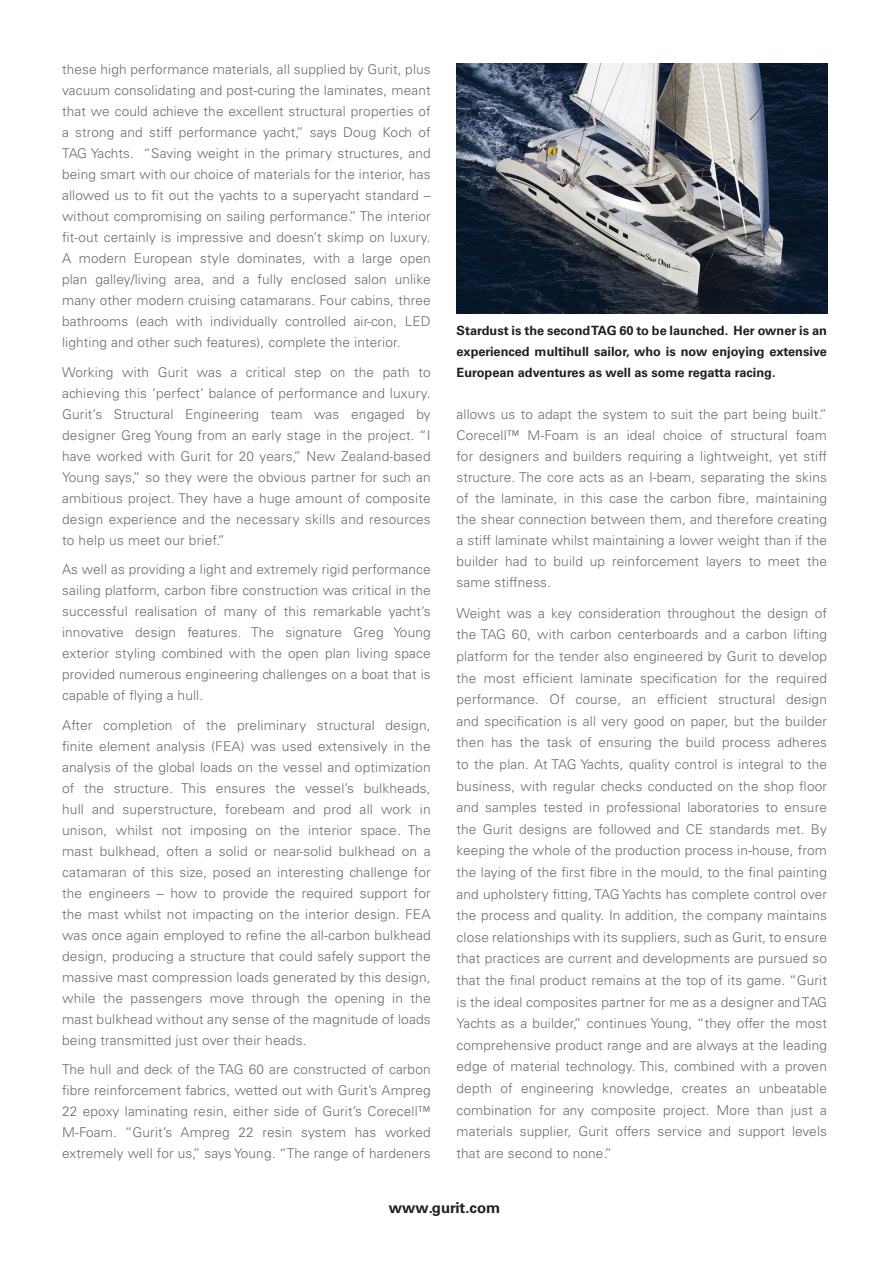
<style>
.page{position:relative;width:893px;height:1263px;background:#fff}
.page>*{position:absolute;margin:0;border:0;box-sizing:border-box;transform-origin:0 0}
.t1{font:700 15px "Univers";color:#231f20}
.t2{font:300 13.5px/21px "Univers";letter-spacing:.01em;color:#6c6d70;text-align:justify}
.t3{font:700 12.75px/21px "Univers";color:#231f20;text-align:justify}
</style>
<div class="page">
<img style="left:457px;top:64px;width:370px;height:250px">
<p class="t2" style="left:62px;top:59px;width:370px">these high performance materials, all supplied by Gurit, plus vacuum consolidating and post-curing the laminates, meant that we could achieve the excellent structural properties of a strong and stiff performance yacht,” says Doug Koch of TAG Yachts. “Saving weight in the primary structures, and being smart with our choice of materials for the interior, has allowed us to fit out the yachts to a superyacht standard – without compromising on sailing performance.” The interior fit-out certainly is impressive and doesn’t skimp on luxury.<br>A modern European style dominates, with a large open plan galley/living area, and a fully enclosed salon unlike many other modern cruising catamarans. Four cabins, three bathrooms (each with individually controlled air-con, LED lighting and other such features), complete the interior.</p>
<p class="t2" style="left:62px;top:362px;width:370px">Working with Gurit was a critical step on the path to achieving this ‘perfect’ balance of performance and luxury.<br>Gurit’s Structural Engineering team was engaged by designer Greg Young from an early stage in the project. “I have worked with Gurit for 20 years,” New Zealand-based Young says,” so they were the obvious partner for such an ambitious project. They have a huge amount of composite design experience and the necessary skills and resources to help us meet our brief.”</p>
<p class="t2" style="left:62px;top:559px;width:370px">As well as providing a light and extremely rigid performance sailing platform, carbon fibre construction was critical in the successful realisation of many of this remarkable yacht’s innovative design features. The signature Greg Young exterior styling combined with the open plan living space provided numerous engineering challenges on a boat that is capable of flying a hull.</p>
<p class="t2" style="left:62px;top:715px;width:370px">After completion of the preliminary structural design, finite element analysis (FEA) was used extensively in the analysis of the global loads on the vessel and optimization of the structure. This ensures the vessel’s bulkheads, hull and superstructure, forebeam and prod all work in unison, whilst not imposing on the interior space. The mast bulkhead, often a solid or near-solid bulkhead on a catamaran of this size, posed an interesting challenge for the engineers – how to provide the required support for the mast whilst not impacting on the interior design. FEA was once again employed to refine the all-carbon bulkhead design, producing a structure that could safely support the massive mast compression loads generated by this design, while the passengers move through the opening in the mast bulkhead without any sense of the magnitude of loads being transmitted just over their heads.</p>
<p class="t2" style="left:62px;top:1059px;width:370px">The hull and deck of the TAG 60 are constructed of carbon fibre reinforcement fabrics, wetted out with Gurit’s Ampreg 22 epoxy laminating resin, either side of Gurit’s Corecell™ M-Foam. “Gurit’s Ampreg 22 resin system has worked extremely well for us,” says Young. “The range of hardeners</p>
<p class="t3" style="left:457px;top:320px;width:372px">Stardust is the second TAG 60 to be launched. Her owner is an experienced multihull sailor, who is now enjoying extensive European adventures as well as some regatta racing.</p>
<p class="t2" style="left:457px;top:404px;width:372px">allows us to adapt the system to suit the part being built.” Corecell™ M-Foam is an ideal choice of structural foam for designers and builders requiring a lightweight, yet stiff structure. The core acts as an I-beam, separating the skins of the laminate, in this case the carbon fibre, maintaining the shear connection between them, and therefore creating a stiff laminate whilst maintaining a lower weight than if the builder had to build up reinforcement layers to meet the same stiffness.</p>
<p class="t2" style="left:457px;top:602px;width:372px;line-height:21.6px">Weight was a key consideration throughout the design of the TAG 60, with carbon centerboards and a carbon lifting platform for the tender also engineered by Gurit to develop the most efficient laminate specification for the required performance. Of course, an efficient structural design and specification is all very good on paper, but the builder then has the task of ensuring the build process adheres to the plan. At TAG Yachts, quality control is integral to the business, with regular checks conducted on the shop floor and samples tested in professional laboratories to ensure the Gurit designs are followed and CE standards met. By keeping the whole of the production process in-house, from the laying of the first fibre in the mould, to the final painting and upholstery fitting, TAG Yachts has complete control over the process and quality. In addition, the company maintains close relationships with its suppliers, such as Gurit, to ensure that practices are current and developments are pursued so that the final product remains at the top of its game. “Gurit is the ideal composites partner for me as a designer and TAG Yachts as a builder,” continues Young, “they offer the most comprehensive product range and are always at the leading edge of material technology. This, combined with a proven depth of engineering knowledge, creates an unbeatable combination for any composite project. More than just a materials supplier, Gurit offers service and support levels that are second to none.”</p>
<p class="t1" style="left:389px;top:1199px;width:113px">www.gurit.com</p>
</div>
